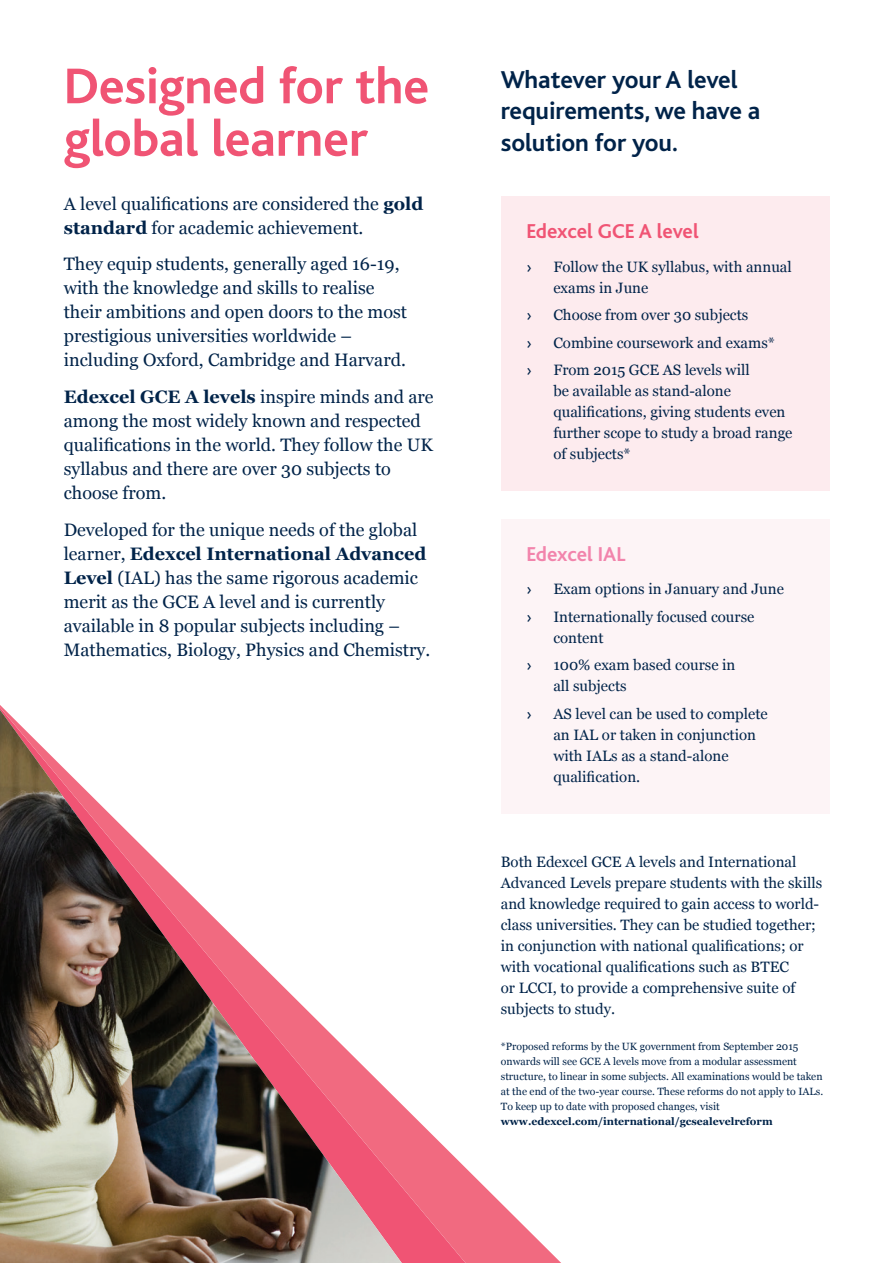
<style>
.page{position:relative;width:893px;height:1263px;background:#fff}
.page>*{position:absolute;margin:0;border:0;box-sizing:border-box;transform-origin:0 0}
.t1{font:700 52.5px/52.5px "Bliss";letter-spacing:-.005em;color:#f05474}
.t2{font:700 25.5px/31.5px "Bliss";letter-spacing:-.005em;color:#002349}
.t3{font:700 21px "Bliss";color:#f05474}
.t4{font:700 21px "Bliss";color:#f284ac}
.t5{font:18px/24px "Georgia";color:#002349}
.t6{font:15px/21px "Georgia";color:#002349}
.t7{font:15px "Bliss";color:#002349}
.t8{font:10.5px/15px "Georgia";color:#002349}
.t9{font:700 10.5px "Georgia";color:#002349}
.s1{font-weight:700}
</style>
<div class="page">
<svg style="left:0;top:705px;width:561px;height:558px"></svg>
<img style="left:0;top:710px;width:402px;height:553px">
<div style="left:501px;top:197px;width:328px;height:294px;background:#fdebee"></div>
<div style="left:501px;top:519px;width:328px;height:295px;background:#fdf4f6"></div>
<h1 class="t1" style="left:64px;top:61px;width:367px">Designed for the global learner</h1>
<p class="t5" style="left:64px;top:191px;width:361px">A level qualifications are considered the <span class="s1">gold standard</span> for academic achievement.</p>
<p class="t5" style="left:64px;top:251px;width:345px">They equip students, generally aged 16-19, with the knowledge and skills to realise their ambitions and open doors to the most prestigious universities worldwide – including Oxford, Cambridge and Harvard.</p>
<p class="t5" style="left:64px;top:384px;width:371px"><span class="s1">Edexcel GCE A levels</span> inspire minds and are among the most widely known and respected qualifications in the world. They follow the UK syllabus and there are over 30 subjects to choose from.</p>
<p class="t5" style="left:64px;top:517px;width:368px">Developed for the unique needs of the global learner, <span class="s1">Edexcel International Advanced Level</span> (IAL) has the same rigorous academic merit as the GCE A level and is currently available in 8 popular subjects including – Mathematics, Biology, Physics and Chemistry.</p>
<h2 class="t2" style="left:501px;top:64px;width:261px">Whatever your A level requirements, we have a solution for you.</h2>
<h3 class="t3" style="left:526px;top:220px;width:174px">Edexcel GCE A level</h3>
<p class="t7" style="left:526px;top:259px;width:7px">›</p>
<p class="t6" style="left:553px;top:256px;width:240px">Follow the UK syllabus, with annual exams in June</p>
<p class="t7" style="left:526px;top:308px;width:7px">›</p>
<p class="t6" style="left:553px;top:304px;width:197px">Choose from over 30 subjects</p>
<p class="t7" style="left:526px;top:335px;width:7px">›</p>
<p class="t6" style="left:553px;top:331px;width:223px">Combine coursework and exams*</p>
<p class="t7" style="left:526px;top:362px;width:7px">›</p>
<p class="t6" style="left:553px;top:359px;width:241px">From 2015 GCE AS levels will<br>be available as stand-alone qualifications, giving students even further scope to study a broad range of subjects*</p>
<h3 class="t4" style="left:526px;top:543px;width:101px">Edexcel IAL</h3>
<p class="t7" style="left:526px;top:582px;width:7px">›</p>
<p class="t6" style="left:553px;top:578px;width:232px">Exam options in January and June</p>
<p class="t7" style="left:526px;top:609px;width:7px">›</p>
<p class="t6" style="left:553px;top:605px;width:203px">Internationally focused course content</p>
<p class="t7" style="left:526px;top:657px;width:7px">›</p>
<p class="t6" style="left:553px;top:654px;width:184px">100% exam based course in all subjects</p>
<p class="t7" style="left:526px;top:706px;width:7px">›</p>
<p class="t6" style="left:553px;top:702px;width:216px">AS level can be used to complete an IAL or taken in conjunction with IALs as a stand-alone qualification.</p>
<p class="t6" style="left:501px;top:851px;width:323px">Both Edexcel GCE A levels and International Advanced Levels prepare students with the skills and knowledge required to gain access to world&shy;class universities. They can be studied together; in conjunction with national qualifications; or with vocational qualifications such as BTEC<br>or LCCI, to provide a comprehensive suite of subjects to study.</p>
<p class="t8" style="left:501px;top:1039px;width:324px">*Proposed reforms by the UK government from September 2015 onwards will see GCE A levels move from a modular assessment structure, to linear in some subjects. All examinations would be taken at the end of the two-year course. These reforms do not apply to IALs.<br>To keep up to date with proposed changes, visit</p>
<p class="t9" style="left:501px;top:1114px;width:273px">www.edexcel.com/international/gcsealevelreform</p>
</div>
